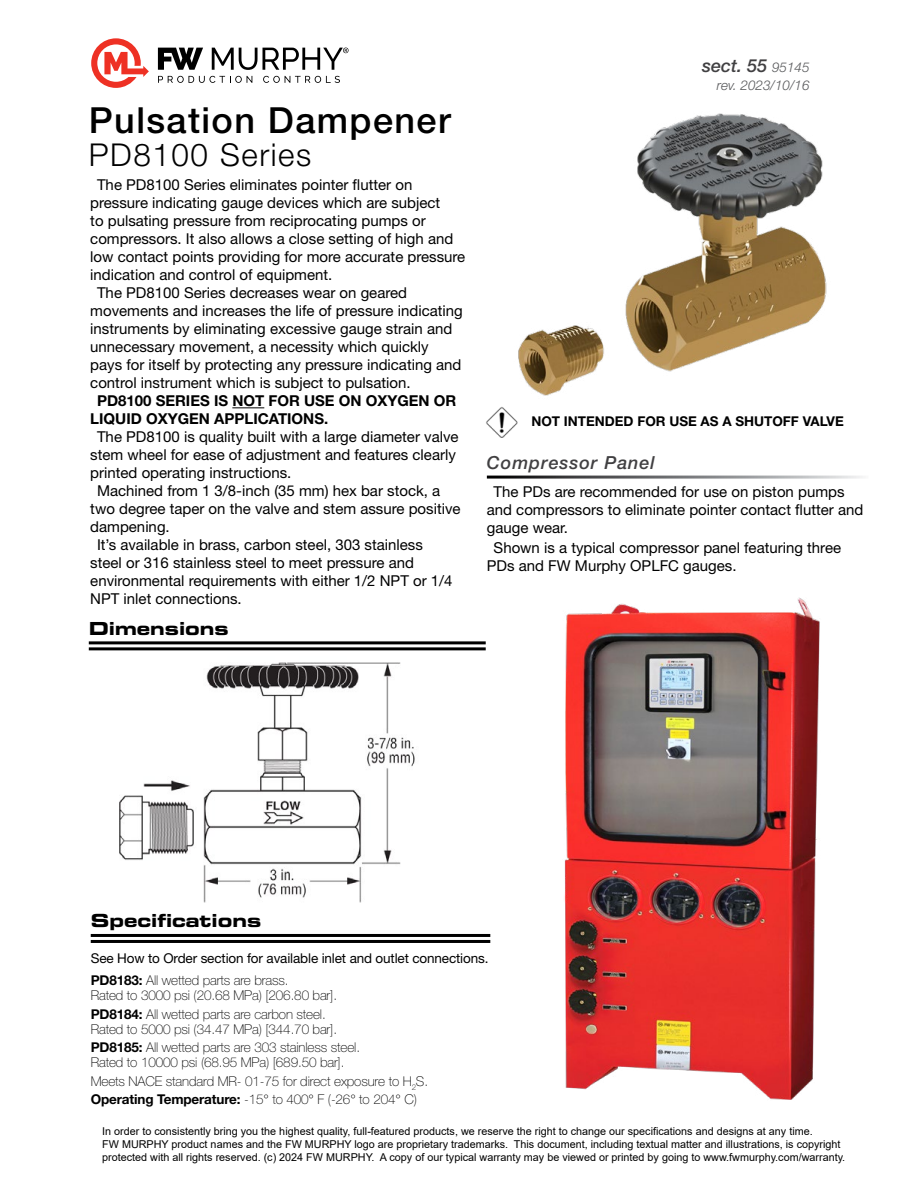
<style>
.page{position:relative;width:918px;height:1188px;background:#fff}
.page>*{position:absolute;margin:0;border:0;box-sizing:border-box;transform-origin:0 0}
.t1{font:500 36px "Helvetica Neue LT Std";letter-spacing:.04em;color:#000}
.t2{font:300 31.5px "Helvetica Neue LT Std";letter-spacing:.05em;color:#000}
.t3{font:italic 500 18px "Helvetica Neue LT Std";letter-spacing:.05em;color:#414042}
.t4{font:18px "Eurostile LT Std Bold Ex 2";color:#000}
.t5{font:15px/18px "Helvetica Neue LT Std";color:#000}
.t6{font:700 15px/18px "Helvetica Neue LT Std";color:#000}
.t7{font:100 13.5px/18.5px "Helvetica Neue LT Std";letter-spacing:-.01em;color:#000}
.t8{font:13.5px/22.5px "Helvetica Neue LT Std";letter-spacing:-.01em;color:#000}
.t9{font:700 13.5px "Helvetica Neue LT Std";color:#000}
.t10{font:italic 300 13.5px "Helvetica Neue LT Std";color:#58595b}
.t11{font:10.8px/12.9px "Arial";color:#000}
.s1{font-weight:300;font-size:13.5px;color:#58595b}
.s2{font-weight:700}
.s3{font-weight:100}
</style>
<div class="page">
<svg style="left:91px;top:38px;width:58px;height:50px"></svg>
<svg style="left:158px;top:76px;width:94px;height:7px"></svg>
<svg style="left:263px;top:76px;width:77px;height:7px"></svg>
<svg style="left:158px;top:48px;width:45px;height:22px"></svg>
<svg style="left:212px;top:48px;width:137px;height:22px"></svg>
<hr style="left:232px;top:407px;width:32px;height:1px;background:#000">
<img style="left:518px;top:113px;width:309px;height:283px">
<img style="left:119px;top:662px;width:296px;height:241px">
<hr style="left:89px;top:641px;width:397px;height:3px;background:#000">
<hr style="left:89px;top:647px;width:397px;height:3px;background:#000">
<hr style="left:91px;top:934px;width:399px;height:3px;background:#000">
<hr style="left:91px;top:940px;width:399px;height:3px;background:#000">
<img style="left:486px;top:407px;width:32px;height:30px">
<img style="left:564px;top:597px;width:256px;height:503px">
<h1 class="t1" style="left:89px;top:99px;width:363px">Pulsation Dampener</h1>
<h2 class="t2" style="left:89px;top:136px;width:224px">PD8100 Series</h2>
<p class="t5" style="left:97px;top:176px;width:317px">The PD8100 Series eliminates pointer flutter on</p>
<p class="t5" style="left:90px;top:194px;width:352px">pressure indicating gauge devices which are subject</p>
<p class="t5" style="left:90px;top:212px;width:337px">to pulsating pressure from reciprocating pumps or</p>
<p class="t5" style="left:90px;top:230px;width:365px">compressors. It also allows a close setting of high and</p>
<p class="t5" style="left:90px;top:248px;width:377px">low contact points providing for more accurate pressure</p>
<p class="t5" style="left:90px;top:266px;width:244px">indication and control of equipment.</p>
<p class="t5" style="left:97px;top:284px;width:312px">The PD8100 Series decreases wear on geared</p>
<p class="t5" style="left:90px;top:302px;width:374px">movements and increases the life of pressure indicating</p>
<p class="t5" style="left:90px;top:320px;width:364px">instruments by eliminating excessive gauge strain and</p>
<p class="t5" style="left:90px;top:338px;width:340px">unnecessary movement, a necessity which quickly</p>
<p class="t5" style="left:90px;top:356px;width:373px">pays for itself by protecting any pressure indicating and</p>
<p class="t5" style="left:90px;top:374px;width:322px">control instrument which is subject to pulsation.</p>
<p class="t6" style="left:90px;top:392px;width:368px;text-indent:7px">PD8100 SERIES IS NOT FOR USE ON OXYGEN OR<br>LIQUID OXYGEN APPLICATIONS.</p>
<p class="t5" style="left:97px;top:428px;width:363px">The PD8100 is quality built with a large diameter valve</p>
<p class="t5" style="left:90px;top:446px;width:367px">stem wheel for ease of adjustment and features clearly</p>
<p class="t5" style="left:90px;top:464px;width:203px">printed operating instructions.</p>
<p class="t5" style="left:97px;top:482px;width:345px">Machined from 1 3/8-inch (35 mm) hex bar stock, a</p>
<p class="t5" style="left:90px;top:500px;width:372px">two degree taper on the valve and stem assure positive</p>
<p class="t5" style="left:90px;top:518px;width:81px">dampening.</p>
<p class="t5" style="left:97px;top:536px;width:327px">It’s available in brass, carbon steel, 303 stainless</p>
<p class="t5" style="left:90px;top:554px;width:325px">steel or 316 stainless steel to meet pressure and</p>
<p class="t5" style="left:90px;top:572px;width:364px">environmental requirements with either 1/2 NPT or 1/4</p>
<p class="t5" style="left:90px;top:590px;width:153px">NPT inlet connections.</p>
<p class="t4" style="left:89px;top:615px;width:142px">Dimensions</p>
<p class="t3" style="left:702px;top:55px;width:109px">sect. 55 <span class="s1">95145</span></p>
<p class="t10" style="left:717px;top:77px;width:94px">rev. 2023/10/16</p>
<p class="t9" style="left:531px;top:413px;width:314px">NOT INTENDED FOR USE AS A SHUTOFF VALVE</p>
<p class="t3" style="left:487px;top:452px;width:169px">Compressor Panel</p>
<p class="t5" style="left:487px;top:482px;width:378px;text-indent:7px">The PDs are recommended for use on piston pumps and compressors to eliminate pointer contact flutter and gauge wear.</p>
<p class="t5" style="left:487px;top:538px;width:356px;text-indent:7px">Shown is a typical compressor panel featuring three<br>PDs and FW Murphy OPLFC gauges.</p>
<p class="t4" style="left:91px;top:908px;width:172px">Specifications</p>
<p class="t8" style="left:91px;top:947px;width:399px">See How to Order section for available inlet and outlet connections.<br><span class="s2">PD8183:</span> <span class="s3">All wetted parts are brass.</span></p>
<p class="t7" style="left:91px;top:986px;width:248px">Rated to 3000 psi (20.68 MPa) [206.80 bar].<br><span class="s2">PD8184:</span> All wetted parts are carbon steel.</p>
<p class="t7" style="left:91px;top:1020px;width:271px">Rated to 5000 psi (34.47 MPa) [344.70 bar].<br><span class="s2">PD8185:</span> All wetted parts are 303 stainless steel.</p>
<p class="t7" style="left:91px;top:1053px;width:339px">Rated to 10000 psi (68.95 MPa) [689.50 bar].<br>Meets NACE standard MR- 01-75 for direct exposure to H<sub>2</sub>S.<br><span class="s2">Operating Temperature:</span> -15° to 400° F (-26° to 204° C)</p>
<p class="t11" style="left:102px;top:1125px;width:745px">In order to consistently bring you the highest quality, full-featured products, we reserve the right to change our specifications and designs at any time.<br>FW MURPHY product names and the FW MURPHY logo are proprietary trademarks. This document, including textual matter and illustrations, is copyright protected with all rights reserved. (c) 2024 FW MURPHY. A copy of our typical warranty may be viewed or printed by going to www.fwmurphy.com/warranty.</p>
</div>
